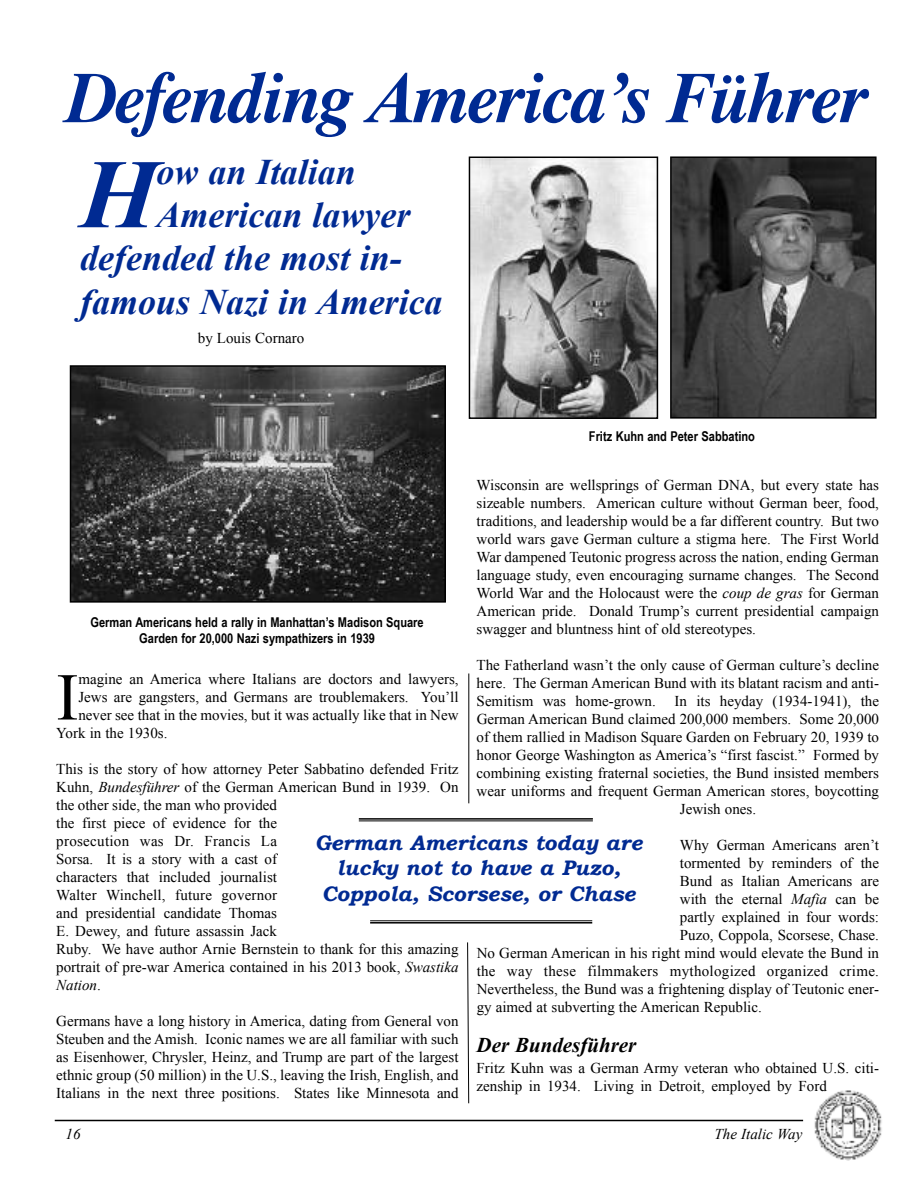
<style>
.page{position:relative;width:918px;height:1188px;background:#fff}
.page>*{position:absolute;margin:0;border:0;box-sizing:border-box;transform-origin:0 0}
.t1{font:italic 700 98.25px "Times New Roman";color:#002a92}
.t2{font:italic 700 72px "Dutch 801 BT";letter-spacing:-.015em;color:#002a92}
.t3{font:66.9px "Times New Roman";color:#000}
.t4{font:italic 700 36px "Times New Roman";color:#002a92}
.t5{font:italic 700 21px/25.2px "Bookman Old Style";color:#002a92;text-align:center}
.t6{font:italic 700 21px "Times New Roman";color:#000}
.t7{font:15px/18px "Times New Roman";color:#000}
.t8{font:15px "Times New Roman";letter-spacing:.02em;color:#000}
.t9{font:italic 15px "Times New Roman";color:#000}
.t10{font:700 13.5px/16.2px "Arial Narrow";color:#000;text-align:center}
.s1{font-style:italic}
</style>
<div class="page">
<hr style="left:55px;top:1120px;width:748px;height:1px;background:#000">
<img style="left:812px;top:1090px;width:71px;height:70px;border-radius:50%">
<hr style="left:359px;top:818px;width:234px;height:2px;background:#000">
<hr style="left:359px;top:821px;width:234px;height:1px;background:#000">
<hr style="left:370px;top:921px;width:222px;height:1px;background:#000">
<hr style="left:370px;top:922px;width:222px;height:2px;background:#000">
<img style="left:73px;top:368px;width:370px;height:232px">
<div style="left:70px;top:365px;width:376px;height:238px;border:2px solid #000"></div>
<img style="left:472px;top:160px;width:183px;height:256px">
<div style="left:469px;top:157px;width:189px;height:262px;border:2px solid #000"></div>
<img style="left:673px;top:159px;width:201px;height:257px">
<div style="left:670px;top:156px;width:207px;height:263px;border:2px solid #000"></div>
<hr style="left:469px;top:674px;width:1px;height:129px;background:#000">
<svg style="left:467px;top:942px;width:2px;height:161px"></svg>
<h2 class="t2" style="left:66px;top:53px;width:805px">Defending America’s Führer</h2>
<h3 class="t4" style="left:157px;top:152px;width:201px">ow an Italian</h3>
<h3 class="t4" style="left:157px;top:195px;width:255px">American lawyer</h3>
<h3 class="t4" style="left:80px;top:238px;width:320px">defended the most in-</h3>
<h3 class="t4" style="left:80px;top:282px;width:364px">famous Nazi in America</h3>
<h1 class="t1" style="left:80px;top:140px;width:78px">H</h1>
<p class="t7" style="left:198px;top:329px;width:108px">by Louis Cornaro</p>
<p class="t10" style="left:589px;top:428px;width:168px">Fritz Kuhn and Peter Sabbatino</p>
<p class="t7" style="left:477px;top:476px;width:404px;text-align:justify">Wisconsin are wellsprings of German DNA, but every state has sizeable numbers. American culture without German beer, food, traditions, and leadership would be a far different country. But two world wars gave German culture a stigma here. The First World War dampened Teutonic progress across the nation, ending German language study, even encouraging surname changes. The Second World War and the Holocaust were the <span class="s1">coup de gras</span> for German American pride. Donald Trump’s current presidential campaign swagger and bluntness hint of old stereotypes.</p>
<p class="t7" style="left:477px;top:656px;width:404px">The Fatherland wasn’t the only cause of German culture’s decline</p>
<p class="t7" style="left:477px;top:674px;width:404px">here. The German American Bund with its blatant racism and anti-</p>
<p class="t7" style="left:477px;top:692px;width:404px">Semitism was home-grown. In its heyday (1934-1941), the</p>
<p class="t7" style="left:477px;top:710px;width:404px">German American Bund claimed 200,000 members. Some 20,000</p>
<p class="t7" style="left:477px;top:728px;width:404px">of them rallied in Madison Square Garden on February 20, 1939 to</p>
<p class="t7" style="left:477px;top:746px;width:404px">honor George Washington as America’s “first fascist.” Formed by</p>
<p class="t7" style="left:477px;top:764px;width:404px">combining existing fraternal societies, the Bund insisted members</p>
<p class="t7" style="left:477px;top:782px;width:404px">wear uniforms and frequent German American stores, boycotting</p>
<p class="t7" style="left:680px;top:800px;width:78px">Jewish ones.</p>
<p class="t7" style="left:680px;top:836px;width:201px">Why German Americans aren’t</p>
<p class="t7" style="left:680px;top:854px;width:201px">tormented by reminders of the</p>
<p class="t7" style="left:680px;top:872px;width:201px">Bund as Italian Americans are</p>
<p class="t7" style="left:680px;top:890px;width:201px">with the eternal <span class="s1">Mafia</span> can be</p>
<p class="t7" style="left:680px;top:908px;width:201px">partly explained in four words:</p>
<p class="t7" style="left:680px;top:926px;width:201px">Puzo, Coppola, Scorsese, Chase.</p>
<p class="t7" style="left:477px;top:944px;width:404px">No German American in his right mind would elevate the Bund in</p>
<p class="t8" style="left:477px;top:963px;width:404px">the way these filmmakers mythologized organized crime.</p>
<p class="t7" style="left:477px;top:980px;width:404px">Nevertheless, the Bund was a frightening display of Teutonic ener-</p>
<p class="t7" style="left:477px;top:998px;width:287px">gy aimed at subverting the American Republic.</p>
<h3 class="t6" style="left:477px;top:1034px;width:161px">Der Bundesführer</h3>
<p class="t7" style="left:477px;top:1059px;width:404px">Fritz Kuhn was a German Army veteran who obtained U.S. citi&shy;zenship in 1934. Living in Detroit, employed by Ford</p>
<p class="t10" style="left:91px;top:614px;width:335px">German Americans held a rally in Manhattan’s Madison Square<br>Garden for 20,000 Nazi sympathizers in 1939</p>
<h3 class="t3" style="left:56px;top:660px;width:24px">I</h3>
<p class="t7" style="left:78px;top:669px;width:382px">magine an America where Italians are doctors and lawyers,</p>
<p class="t7" style="left:78px;top:687px;width:382px">Jews are gangsters, and Germans are troublemakers. You’ll</p>
<p class="t7" style="left:78px;top:705px;width:382px">never see that in the movies, but it was actually like that in New</p>
<p class="t7" style="left:56px;top:723px;width:113px">York in the 1930s.</p>
<p class="t7" style="left:56px;top:759px;width:404px">This is the story of how attorney Peter Sabbatino defended Fritz Kuhn, <span class="s1">Bundesführer</span> of the German American Bund in 1939. On the other side, the man who provided<br>the first piece of evidence for the<br>prosecution was Dr. Francis La<br>Sorsa. It is a story with a cast of<br>characters that included journalist<br>Walter Winchell, future governor<br>and presidential candidate Thomas<br>E. Dewey, and future assassin Jack<br>Ruby. We have author Arnie Bernstein to thank for this amazing portrait of pre-war America contained in his 2013 book, <span class="s1">Swastika Nation</span>.</p>
<p class="t7" style="left:56px;top:1011px;width:404px;text-align:justify">Germans have a long history in America, dating from General von Steuben and the Amish. Iconic names we are all familiar with such as Eisenhower, Chrysler, Heinz, and Trump are part of the largest ethnic group (50 million) in the U.S., leaving the Irish, English, and Italians in the next three positions. States like Minnesota and</p>
<h3 class="t5" style="left:315px;top:830px;width:329px">German Americans today are lucky not to have a Puzo,<br>Coppola, Scorsese, or Chase</h3>
<p class="t9" style="left:66px;top:1126px;width:16px">16</p>
<p class="t9" style="left:715px;top:1126px;width:89px">The Italic Way</p>
</div>
